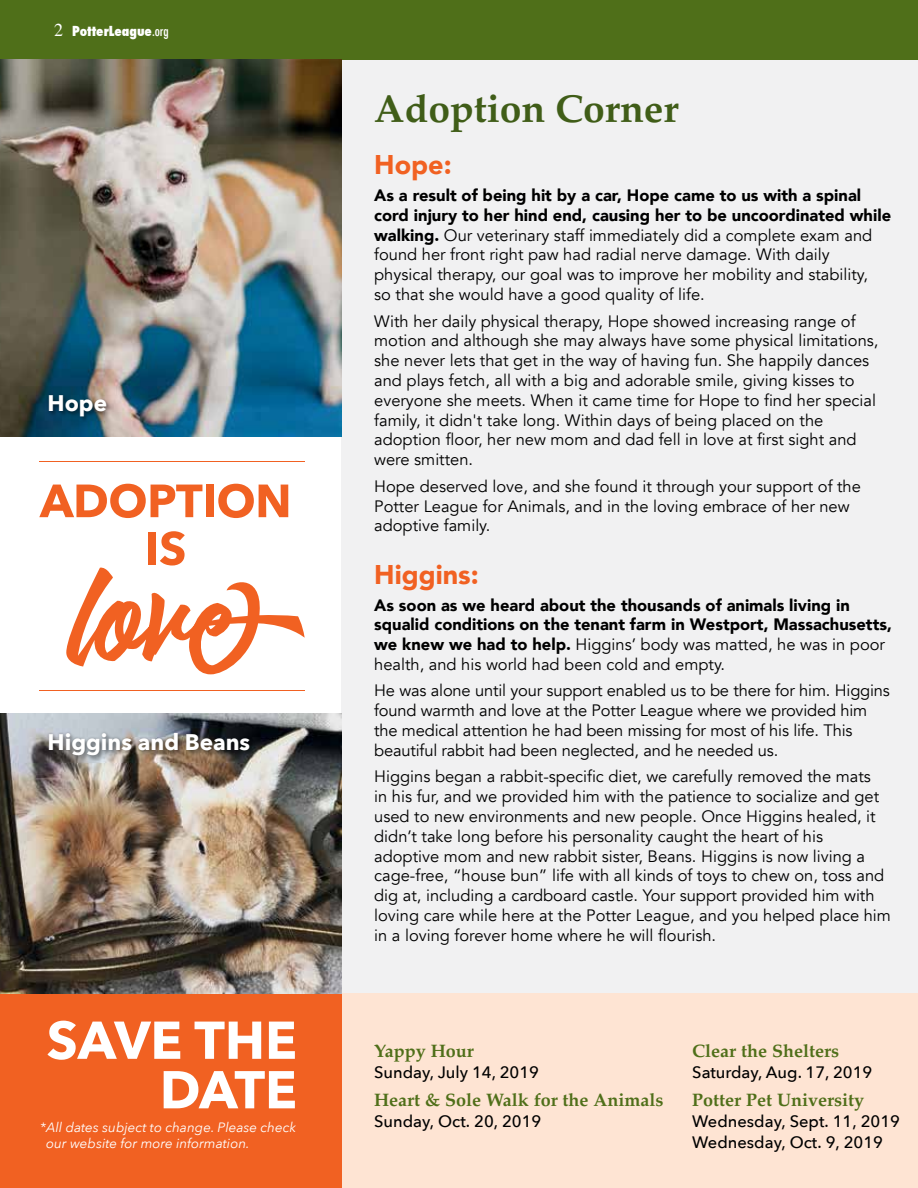
<style>
.page{position:relative;width:918px;height:1188px;background:#fff}
.page>*{position:absolute;margin:0;border:0;box-sizing:border-box;transform-origin:0 0}
.t1{font:700 52.65px/49.5px "Avenir Next";color:#fff;text-align:right}
.t2{font:700 39px "Palatino";color:#405d18}
.t3{font:900 27px "Avenir";color:#f16122}
.t4{font:700 22.5px "Avenir Next";color:#fff}
.t5{font:700 18px "Palatino";color:#4f6f19}
.t6{font:16.5px/19.8px "Avenir";color:#000}
.t7{font:900 16.5px/19.8px "Avenir";color:#000}
.t8{font:500 16.5px/21px "Avenir Next";color:#000}
.t9{font:italic 13.5px/16.2px "Avenir Next";color:#fff}
.t10{font:800 condensed 13.5px "Futura";color:#fff}
.s1{font-family:"Times";font-weight:400;font-stretch:normal;font-size:18px}
.s2{font-weight:500}
.s3{font-weight:900}
.s4{font-weight:400}
</style>
<div class="page">
<div style="left:341px;top:59px;width:577px;height:963px;background:#f1f1f2"></div>
<div style="left:216px;top:994px;width:702px;height:194px;background:#fee4d3"></div>
<hr style="left:917px;top:994px;width:1px;height:194px;background:#d6dccb">
<div style="left:0;top:994px;width:341px;height:194px;background:#f16122"></div>
<div style="left:0;top:0;width:918px;height:60px;background:#4f6f19"></div>
<img style="left:0;top:60px;width:341px;height:376px">
<img style="left:0;top:713px;width:341px;height:281px">
<svg style="left:39px;top:484px;width:163px;height:34px"></svg>
<div style="left:206px;top:485px;width:8px;height:32px;background:#f16122"></div>
<svg style="left:218px;top:484px;width:70px;height:34px"></svg>
<svg style="left:66px;top:531px;width:239px;height:143px"></svg>
<hr style="left:39px;top:461px;width:266px;height:1px;background:#f16122">
<hr style="left:39px;top:691px;width:266px;height:1px;background:#f16122">
<div style="left:48px;top:394px;width:64px;height:28px;background:#000;opacity:.35"></div>
<div style="left:46px;top:392px;width:63px;height:28px;background:#000;opacity:.35"></div>
<div style="left:48px;top:732px;width:207px;height:29px;background:#000;opacity:.35"></div>
<div style="left:46px;top:730px;width:207px;height:28px;background:#000;opacity:.35"></div>
<p class="t10" style="left:54px;top:22px;width:116px"><span class="s1">2</span> PotterLeague<span class="s2">.org</span></p>
<h3 class="t4" style="left:48px;top:384px;width:61px">Hope</h3>
<h3 class="t4" style="left:48px;top:723px;width:204px">Higgins and Beans</h3>
<h1 class="t1" style="left:47px;top:1015px;width:252px">SAVE THE<br>DATE</h1>
<p class="t9" style="left:46px;top:1118px;width:251px;text-indent:-6px">*All dates subject to change. Please check our website for more information.</p>
<h2 class="t2" style="left:374px;top:75px;width:306px">Adoption Corner</h2>
<h3 class="t3" style="left:374px;top:142px;width:79px">Hope:</h3>
<p class="t6" style="left:374px;top:186px;width:518px"><span class="s3">As a result of being hit by a car, Hope came to us with a spinal cord injury to her hind end, causing her to be uncoordinated while walking.</span> Our veterinary staff immediately did a complete exam and found her front right paw had radial nerve damage. With daily physical therapy, our goal was to improve her mobility and stability,<br>so that she would have a good quality of life.</p>
<p class="t6" style="left:374px;top:311px;width:506px">With her daily physical therapy, Hope showed increasing range of motion and although she may always have some physical limitations, she never lets that get in the way of having fun. She happily dances and plays fetch, all with a big and adorable smile, giving kisses to everyone she meets. When it came time for Hope to find her special family, it didn't take long. Within days of being placed on the adoption floor, her new mom and dad fell in love at first sight and were smitten.</p>
<p class="t6" style="left:374px;top:476px;width:488px">Hope deserved love, and she found it through your support of the<br>Potter League for Animals, and in the loving embrace of her new adoptive family.</p>
<h3 class="t3" style="left:374px;top:551px;width:106px">Higgins:</h3>
<p class="t7" style="left:374px;top:594px;width:519px">As soon as we heard about the thousands of animals living in squalid conditions on the tenant farm in Westport, Massachusetts, we knew we had to help. <span class="s4">Higgins’ body was matted, he was in poor health, and his world had been cold and empty.</span></p>
<p class="t6" style="left:374px;top:681px;width:517px">He was alone until your support enabled us to be there for him. Higgins found warmth and love at the Potter League where we provided him the medical attention he had been missing for most of his life. This beautiful rabbit had been neglected, and he needed us.</p>
<p class="t6" style="left:374px;top:767px;width:518px">Higgins began a rabbit-specific diet, we carefully removed the mats<br>in his fur, and we provided him with the patience to socialize and get used to new environments and new people. Once Higgins healed, it didn’t take long before his personality caught the heart of his adoptive mom and new rabbit sister, Beans. Higgins is now living a cage-free, “house bun” life with all kinds of toys to chew on, toss and dig at, including a cardboard castle. Your support provided him with loving care while here at the Potter League, and you helped place him in a loving forever home where he will flourish.</p>
<p class="t5" style="left:374px;top:1036px;width:101px">Yappy Hour</p>
<p class="t8" style="left:374px;top:1061px;width:166px">Sunday, July 14, 2019</p>
<p class="t5" style="left:374px;top:1084px;width:291px">Heart &amp; Sole Walk for the Animals</p>
<p class="t8" style="left:374px;top:1110px;width:169px">Sunday, Oct. 20, 2019</p>
<p class="t5" style="left:692px;top:1036px;width:148px">Clear the Shelters</p>
<p class="t8" style="left:692px;top:1061px;width:182px">Saturday, Aug. 17, 2019</p>
<p class="t5" style="left:692px;top:1084px;width:173px">Potter Pet University</p>
<p class="t8" style="left:692px;top:1110px;width:209px">Wednesday, Sept. 11, 2019<br>Wednesday, Oct. 9, 2019</p>
</div>
